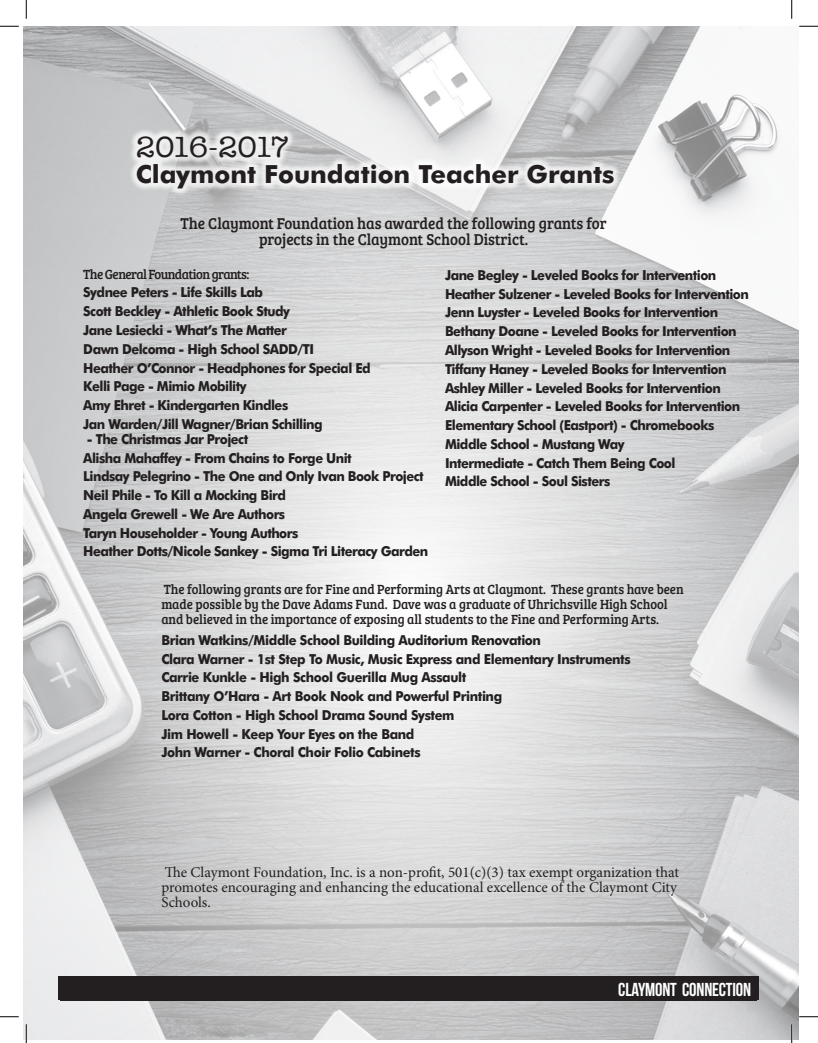
<style>
.page{position:relative;width:818px;height:1043px;background:#fff}
.page>*{position:absolute;margin:0;border:0;box-sizing:border-box;transform-origin:0 0}
.t1{font:30px "American Typewriter";letter-spacing:-.085em;color:#231f20}
.t2{font:700 25px "Futura BT";color:#231f20}
.t3{font:18.75px "Bree Serif";letter-spacing:-.01em;color:#fff}
.t4{font:18.75px "Bebas Neue";letter-spacing:-.01em;color:#fff}
.t5{font:16.25px/16.2px "Bree Serif";color:#231f20;text-align:center;scale:.93 1}
.t6{font:15px/15px "Minion Pro";letter-spacing:-.005em;color:#231f20}
.t7{font:700 13.75px/18.8px "Futura BT";letter-spacing:-.04em;color:#231f20;scale:.94 1}
.t8{font:13.75px/15px "Bree Serif";color:#231f20;scale:.93 1}
.t9{font:13.75px "Bree Serif";letter-spacing:-.04em;color:#231f20;scale:.94 1}
</style>
<div class="page">
<img style="left:23px;top:26px;width:775px;height:1013px">
<div style="left:59px;top:976px;width:700px;height:24px;background:#231f20"></div>
<div style="left:129px;top:128px;width:492px;height:68px;background:#fff;opacity:.75"></div>
<svg style="left:0;top:25px;width:19px;height:2px"></svg>
<svg style="left:799px;top:25px;width:19px;height:2px"></svg>
<svg style="left:0;top:1016px;width:19px;height:1px"></svg>
<svg style="left:799px;top:1016px;width:19px;height:1px"></svg>
<svg style="left:25px;top:0;width:2px;height:19px"></svg>
<svg style="left:25px;top:1024px;width:2px;height:18px"></svg>
<svg style="left:791px;top:0;width:1px;height:19px"></svg>
<svg style="left:790px;top:1024px;width:2px;height:18px"></svg>
<h1 class="t1" style="left:136px;top:124px;width:155px">2016-2017</h1>
<h2 class="t2" style="left:136px;top:159px;width:480px">Claymont Foundation Teacher Grants</h2>
<p class="t5" style="left:181px;top:214px;width:459px">The Claymont Foundation has awarded the following grants for projects in the Claymont School District.</p>
<p class="t9" style="left:83px;top:264px;width:178px">The General Foundation grants:</p>
<p class="t7" style="left:83px;top:283px;width:307px">Sydnee Peters - Life Skills Lab<br>Scott Beckley - Athletic Book Study<br>Jane Lesiecki - What’s The Matter<br>Dawn Delcoma - High School SADD/TI<br>Heather O’Connor - Headphones for Special Ed Kelli Page - Mimio Mobility<br>Amy Ehret - Kindergarten Kindles<br>Jan Warden/Jill Wagner/Brian Schilling</p>
<p class="t7" style="left:83px;top:429px;width:368px">- The Christmas Jar Project<br>Alisha Mahaffey - From Chains to Forge Unit<br>Lindsay Pelegrino - The One and Only Ivan Book Project Neil Phile - To Kill a Mocking Bird<br>Angela Grewell - We Are Authors<br>Taryn Householder - Young Authors<br>Heather Dotts/Nicole Sankey - Sigma Tri Literacy Garden</p>
<p class="t7" style="left:445px;top:265px;width:325px">Jane Begley - Leveled Books for Intervention Heather Sulzener - Leveled Books for Intervention Jenn Luyster - Leveled Books for Intervention Bethany Doane - Leveled Books for Intervention Allyson Wright - Leveled Books for Intervention Tiffany Haney - Leveled Books for Intervention Ashley Miller - Leveled Books for Intervention Alicia Carpenter - Leveled Books for Intervention Elementary School (Eastport) - Chromebooks Middle School - Mustang Way<br>Intermediate - Catch Them Being Cool<br>Middle School - Soul Sisters</p>
<p class="t8" style="left:161px;top:580px;width:563px">The following grants are for Fine and Performing Arts at Claymont. These grants have been made possible by the Dave Adams Fund. Dave was a graduate of Uhrichsville High School and believed in the importance of exposing all students to the Fine and Performing Arts.</p>
<p class="t7" style="left:161px;top:630px;width:500px">Brian Watkins/Middle School Building Auditorium Renovation<br>Clara Warner - 1st Step To Music, Music Express and Elementary Instruments Carrie Kunkle - High School Guerilla Mug Assault<br>Brittany O’Hara - Art Book Nook and Powerful Printing<br>Lora Cotton - High School Drama Sound System<br>Jim Howell - Keep Your Eyes on the Band<br>John Warner - Choral Choir Folio Cabinets</p>
<p class="t6" style="left:161px;top:865px;width:519px">The Claymont Foundation, Inc. is a non-profit, 501(c)(3) tax exempt organization that promotes encouraging and enhancing the educational excellence of the Claymont City<br>Schools.</p>
<h3 class="t4" style="left:618px;top:979px;width:134px">CLAYMONT CONNECTION</h3>
<h3 class="t3" style="left:541px;top:975px;width:213px">CLAYMONT CONNECTION</h3>
</div>
